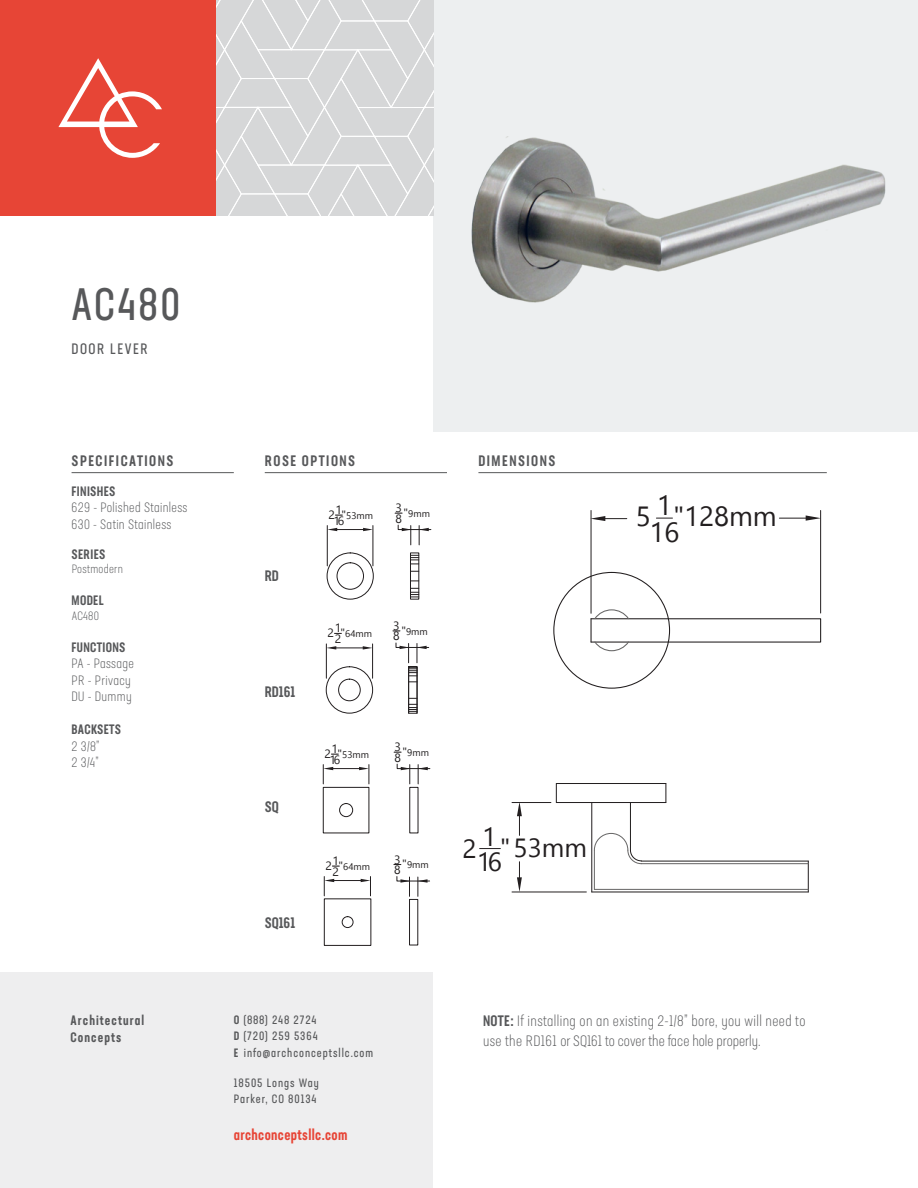
<style>
.page{position:relative;width:918px;height:1188px;background:#fff}
.page>*{position:absolute;margin:0;border:0;box-sizing:border-box;transform-origin:0 0}
.Page_Title{font:45px "Neusa Next Std Compact";letter-spacing:.05em;color:#57585a}
.t1{font:27.75px/26.7px "Nirmala UI";color:#231f20}
.t2{font:26.25px "Nirmala UI";color:#231f20}
.t3{font:300 15px/19.5px "Neusa Next Pro Compact";letter-spacing:.025em;color:#57585a}
.t4{font:500 15px "Neusa Next Std Compact";letter-spacing:.1em;color:#57585a}
.t5{font:500 15px "Neusa Next Pro Compact";letter-spacing:.025em;color:#e74536}
.t6{font:500 15px "Neusa Next Pro Compact";color:#57585a}
.Page_Sub-Title{font:15px "Neusa Next Std Compact";letter-spacing:.1em;color:#57585a}
.t7{font:300 13.5px/16.5px "Neusa Next Pro Compact";letter-spacing:.025em;color:#57585a}
.t8{font:500 13.5px "Neusa Next Pro Compact";letter-spacing:.025em;color:#57585a}
.t9{font:500 13.5px/16.5px "Neusa Next Std Compact";letter-spacing:.08em;color:#57585a}
.t10{font:12px/16.5px "Neusa Next Std Compact";letter-spacing:.08em;color:#57585a}
.Body_Copy_Descriptio{font:300 12px "Neusa Next Std Compact";letter-spacing:.025em;color:#57585a}
.t11{font:12px/10.5px "Nirmala UI";color:#211e1f}
.t12{font:12px/10.5px "Nirmala UI";color:#221f1f}
.t13{font:9.6px "Nirmala UI";color:#211e1f}
.t14{font:9.6px "Nirmala UI";color:#221f1f}
.s1{font-size:12px}
.s2{font-weight:500}
</style>
<div class="page">
<div style="left:433px;top:0;width:485px;height:432px;background:#edeff0"></div>
<div style="left:0;top:0;width:216px;height:216px;background:#e74536"></div>
<svg style="left:58px;top:58px;width:104px;height:100px"></svg>
<svg style="left:216px;top:0;width:217px;height:216px;background:#d8d9da"></svg>
<div style="left:0;top:972px;width:433px;height:216px;background:#eeeeef"></div>
<hr style="left:72px;top:472px;width:162px;height:1px;background:#57585a">
<hr style="left:265px;top:472px;width:182px;height:1px;background:#57585a">
<hr style="left:478px;top:472px;width:349px;height:1px;background:#57585a">
<div style="left:327px;top:553px;width:47px;height:46px;border:1px solid #231f20;border-radius:50%"></div>
<div style="left:337px;top:563px;width:27px;height:27px;border:1px solid #231f20;border-radius:50%"></div>
<svg style="left:412px;top:555px;width:5px;height:10px"></svg>
<svg style="left:412px;top:588px;width:5px;height:9px"></svg>
<div style="left:410px;top:553px;width:9px;height:46px;border:1px solid #231f20"></div>
<hr style="left:327px;top:526px;width:1px;height:40px;background:#231f20">
<hr style="left:373px;top:526px;width:1px;height:40px;background:#231f20">
<hr style="left:334px;top:529px;width:32px;height:1px;background:#231f20">
<svg style="left:327px;top:528px;width:10px;height:3px"></svg>
<svg style="left:363px;top:528px;width:10px;height:3px"></svg>
<svg style="left:398px;top:525px;width:33px;height:20px"></svg>
<div style="left:326px;top:667px;width:47px;height:46px;border:1px solid #231f20;border-radius:50%"></div>
<div style="left:338px;top:679px;width:23px;height:22px;border:1px solid #231f20;border-radius:50%"></div>
<hr style="left:326px;top:644px;width:1px;height:34px;background:#231f20">
<hr style="left:372px;top:644px;width:1px;height:34px;background:#231f20">
<hr style="left:333px;top:648px;width:33px;height:1px;background:#231f20">
<svg style="left:326px;top:646px;width:10px;height:4px"></svg>
<svg style="left:363px;top:646px;width:10px;height:4px"></svg>
<svg style="left:396px;top:643px;width:33px;height:70px"></svg>
<div style="left:323px;top:787px;width:46px;height:46px;border:1px solid #231f20"></div>
<div style="left:409px;top:787px;width:9px;height:46px;border:1px solid #231f20"></div>
<div style="left:339px;top:803px;width:14px;height:14px;border:1px solid #231f20;border-radius:50%"></div>
<hr style="left:330px;top:768px;width:32px;height:1px;background:#231f20">
<svg style="left:323px;top:765px;width:10px;height:19px"></svg>
<svg style="left:359px;top:765px;width:11px;height:19px"></svg>
<svg style="left:397px;top:764px;width:33px;height:20px"></svg>
<div style="left:409px;top:899px;width:9px;height:46px;border:1px solid #231f20"></div>
<div style="left:324px;top:898px;width:47px;height:48px;border:1px solid #231f20"></div>
<div style="left:342px;top:916px;width:11px;height:12px;border:1px solid #231f20;border-radius:50%"></div>
<hr style="left:331px;top:880px;width:33px;height:1px;background:#231f20">
<svg style="left:324px;top:877px;width:10px;height:19px"></svg>
<svg style="left:361px;top:877px;width:10px;height:19px"></svg>
<svg style="left:397px;top:876px;width:33px;height:20px"></svg>
<div style="left:591px;top:618px;width:230px;height:25px;border:1px solid #231f20"></div>
<hr style="left:591px;top:510px;width:1px;height:103px;background:#231f20">
<hr style="left:820px;top:510px;width:1px;height:103px;background:#231f20">
<svg style="left:591px;top:609px;width:39px;height:43px"></svg>
<svg style="left:656px;top:518px;width:16px;height:1px"></svg>
<hr style="left:779px;top:518px;width:31px;height:1px;background:#231f20">
<hr style="left:597px;top:518px;width:30px;height:1px;background:#231f20">
<svg style="left:806px;top:515px;width:15px;height:6px"></svg>
<svg style="left:590px;top:516px;width:15px;height:5px"></svg>
<hr style="left:808px;top:861px;width:1px;height:31px;background:#231f20">
<hr style="left:591px;top:803px;width:1px;height:89px;background:#231f20">
<hr style="left:594px;top:850px;width:1px;height:39px;background:#676666">
<hr style="left:592px;top:891px;width:216px;height:1px;background:#231f20">
<hr style="left:556px;top:783px;width:110px;height:1px;background:#231f20">
<hr style="left:556px;top:802px;width:110px;height:1px;background:#231f20">
<hr style="left:641px;top:861px;width:167px;height:1px;background:#231f20">
<hr style="left:594px;top:889px;width:214px;height:1px;background:#676666">
<hr style="left:641px;top:863px;width:167px;height:1px;background:#676666">
<hr style="left:630px;top:803px;width:1px;height:47px;background:#231f20">
<svg style="left:593px;top:832px;width:49px;height:33px"></svg>
<svg style="left:556px;top:784px;width:1px;height:18px"></svg>
<svg style="left:665px;top:784px;width:1px;height:18px"></svg>
<hr style="left:512px;top:892px;width:74px;height:1px;background:#231f20">
<hr style="left:512px;top:802px;width:39px;height:1px;background:#231f20">
<svg style="left:480px;top:848px;width:20px;height:1px"></svg>
<svg style="left:517px;top:862px;width:5px;height:30px"></svg>
<svg style="left:517px;top:803px;width:5px;height:32px"></svg>
<img style="left:471px;top:136px;width:415px;height:167px">
<p class="Page_Title" style="left:72px;top:277px;width:110px">AC480</p>
<p class="Page_Sub-Title" style="left:72px;top:340px;width:78px">DOOR LEVER</p>
<p class="t4" style="left:72px;top:451px;width:103px">SPECIFICATIONS</p>
<p class="t8" style="left:72px;top:482px;width:45px">FINISHES</p>
<p class="t7" style="left:72px;top:499px;width:117px">629 - Polished Stainless<br>630 - Satin Stainless</p>
<p class="t8" style="left:72px;top:545px;width:35px">SERIES</p>
<p class="t8" style="left:72px;top:592px;width:34px">MODEL</p>
<p class="t8" style="left:72px;top:638px;width:56px">FUNCTIONS</p>
<p class="t7" style="left:72px;top:655px;width:64px">PA - Passage<br>PR - Privacy<br>DU - Dummy</p>
<p class="t8" style="left:72px;top:721px;width:51px">BACKSETS</p>
<p class="t7" style="left:72px;top:738px;width:30px">2 3/8”<br>2 3/4”</p>
<p class="Body_Copy_Descriptio" style="left:72px;top:562px;width:53px">Postmodern</p>
<p class="Body_Copy_Descriptio" style="left:72px;top:608px;width:29px">AC480</p>
<p class="t4" style="left:265px;top:451px;width:92px">ROSE OPTIONS</p>
<p class="t4" style="left:478px;top:451px;width:79px">DIMENSIONS</p>
<p class="t6" style="left:265px;top:566px;width:16px">RD</p>
<p class="t6" style="left:265px;top:682px;width:32px">RD161</p>
<p class="t6" style="left:265px;top:797px;width:16px">SQ</p>
<p class="t6" style="left:265px;top:913px;width:32px">SQ161</p>
<p class="t11" style="left:395px;top:502px;width:8px">3<br>8</p>
<p class="t11" style="left:333px;top:504px;width:12px">1<br>16</p>
<p class="t13" style="left:404px;top:506px;width:28px"><span class="s1">"</span>9mm</p>
<p class="t13" style="left:328px;top:508px;width:46px"><span class="s1">2 "</span>53mm</p>
<p class="t11" style="left:393px;top:620px;width:8px">3<br>8</p>
<p class="t12" style="left:335px;top:622px;width:8px">1<br>2</p>
<p class="t13" style="left:401px;top:624px;width:28px"><span class="s1">"</span>9mm</p>
<p class="t14" style="left:328px;top:626px;width:46px"><span class="s1">2 "</span>64mm</p>
<p class="t11" style="left:394px;top:741px;width:8px">3<br>8</p>
<p class="t11" style="left:329px;top:743px;width:12px">1<br>16</p>
<p class="t13" style="left:403px;top:745px;width:28px"><span class="s1">"</span>9mm</p>
<p class="t13" style="left:324px;top:747px;width:46px"><span class="s1">2 "</span>53mm</p>
<p class="t12" style="left:394px;top:853px;width:8px">3<br>8</p>
<p class="t12" style="left:333px;top:855px;width:8px">1<br>2</p>
<p class="t14" style="left:402px;top:857px;width:28px"><span class="s1">"</span>9mm</p>
<p class="t14" style="left:325px;top:859px;width:46px"><span class="s1">2 "</span>64mm</p>
<p class="t2" style="left:482px;top:816px;width:16px">1</p>
<p class="t2" style="left:500px;top:827px;width:88px">"53mm</p>
<p class="t2" style="left:463px;top:828px;width:16px">2</p>
<p class="t2" style="left:477px;top:841px;width:27px">16</p>
<p class="t1" style="left:650px;top:490px;width:31px">1<br>16</p>
<p class="t1" style="left:636px;top:502px;width:143px">5 "128mm</p>
<p class="t9" style="left:70px;top:1012px;width:75px">Architectural<br>Concepts</p>
<p class="t10" style="left:234px;top:1011px;width:141px"><span class="s2">O</span> (888) 248 2724<br><span class="s2">D</span> (720) 259 5364<br><span class="s2">E</span> info@archconceptsllc.com</p>
<p class="t10" style="left:234px;top:1074px;width:87px">18505 Longs Way<br>Parker, CO 80134</p>
<p class="t5" style="left:234px;top:1125px;width:115px">archconceptsllc.com</p>
<p class="t3" style="left:483px;top:1011px;width:324px"><span class="s2">NOTE:</span> If installing on an existing 2-1/8” bore, you will need to use the RD161 or SQ161 to cover the face hole properly.</p>
</div>
